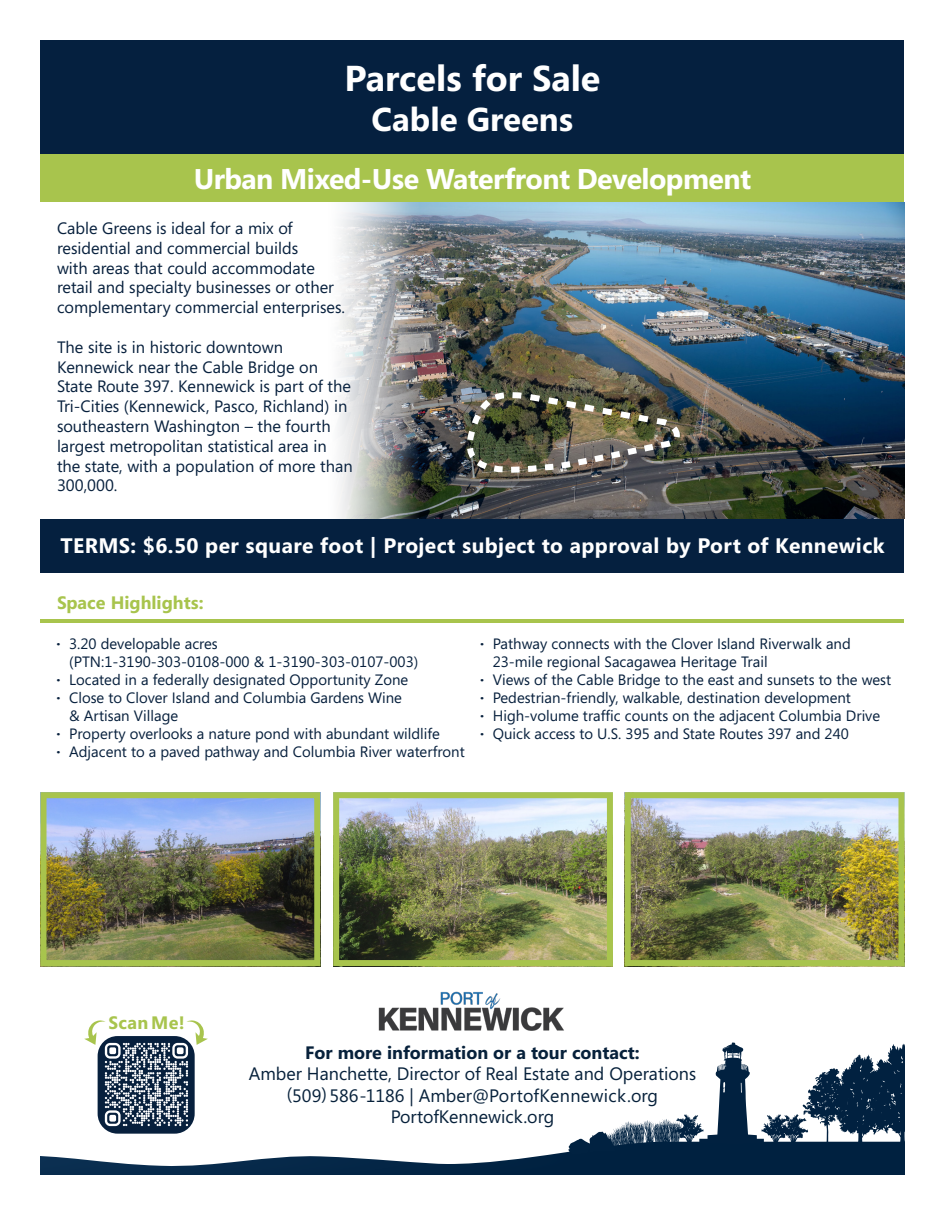
<style>
.page{position:relative;width:945px;height:1215px;background:#fff}
.page>*{position:absolute;margin:0;border:0;box-sizing:border-box;transform-origin:0 0}
.t1{font:700 36px "Segoe";color:#fff}
.t2{font:700 33px "Segoe";color:#fff}
.t3{font:700 28.5px "Segoe";letter-spacing:-.02em;color:#fff}
.t4{font:700 21px "Segoe";letter-spacing:.02em;color:#fff}
.t5{font:18px "Segoe";color:#07213b}
.t6{font:700 18px "Segoe";color:#07213b}
.t7{font:700 18px "Segoe";color:#a8c44d}
.t8{font:16.5px/19.8px "Segoe";color:#07203d}
.t9{font:15px "Segoe";color:#07203d}
.t10{font:700 15px "Segoe";color:#07203d}
</style>
<div class="page">
<img style="left:414px;top:202px;width:491px;height:317px">
<div style="left:40px;top:40px;width:864px;height:114px;background:#05203f"></div>
<div style="left:40px;top:154px;width:864px;height:48px;background:#a8c44d"></div>
<hr style="left:40px;top:619px;width:864px;height:4px;background:#a8c44d">
<div style="left:40px;top:519px;width:864px;height:53px;background:#05203f"></div>
<img style="left:338px;top:202px;width:76px;height:317px">
<img style="left:378px;top:991px;width:186px;height:29px">
<img style="left:47px;top:799px;width:266px;height:160px">
<div style="left:40px;top:792px;width:280px;height:174px;border:6px solid #a8c44d"></div>
<img style="left:340px;top:799px;width:266px;height:160px">
<div style="left:333px;top:792px;width:280px;height:174px;border:6px solid #a8c44d"></div>
<img style="left:632px;top:799px;width:265px;height:160px">
<div style="left:625px;top:792px;width:279px;height:174px;border:6px solid #a8c44d"></div>
<img style="left:463px;top:389px;width:215px;height:85px">
<svg style="left:40px;top:1020px;width:865px;height:154px"></svg>
<p class="t1" style="left:345px;top:53px;width:257px">Parcels for Sale</p>
<p class="t2" style="left:372px;top:95px;width:203px">Cable Greens</p>
<p class="t3" style="left:194px;top:158px;width:559px">Urban Mixed-Use Waterfront Development</p>
<p class="t8" style="left:57px;top:218px;width:290px">Cable Greens is ideal for a mix of residential and commercial builds<br>with areas that could accommodate retail and specialty businesses or other complementary commercial enterprises.</p>
<p class="t8" style="left:57px;top:337px;width:297px">The site is in historic downtown Kennewick near the Cable Bridge on State Route 397. Kennewick is part of the Tri-Cities (Kennewick, Pasco, Richland) in southeastern Washington – the fourth largest metropolitan statistical area in the state, with a population of more than 300,000.</p>
<p class="t4" style="left:60px;top:531px;width:826px">TERMS: $6.50 per square foot | Project subject to approval by Port of Kennewick</p>
<p class="t7" style="left:57px;top:589px;width:148px">Space Highlights:</p>
<p class="t10" style="left:57px;top:633px;width:6px">·</p>
<p class="t10" style="left:57px;top:669px;width:6px">·</p>
<p class="t10" style="left:57px;top:687px;width:6px">·</p>
<p class="t10" style="left:57px;top:723px;width:6px">·</p>
<p class="t10" style="left:57px;top:741px;width:6px">·</p>
<p class="t9" style="left:69px;top:634px;width:150px">3.20 developable acres</p>
<p class="t9" style="left:69px;top:652px;width:351px">(PTN:1-3190-303-0108-000 &amp; 1-3190-303-0107-003)</p>
<p class="t9" style="left:69px;top:670px;width:341px">Located in a federally designated Opportunity Zone</p>
<p class="t9" style="left:69px;top:688px;width:334px">Close to Clover Island and Columbia Gardens Wine</p>
<p class="t9" style="left:69px;top:706px;width:111px">&amp; Artisan Village</p>
<p class="t9" style="left:69px;top:724px;width:372px">Property overlooks a nature pond with abundant wildlife</p>
<p class="t9" style="left:69px;top:742px;width:397px">Adjacent to a paved pathway and Columbia River waterfront</p>
<p class="t10" style="left:480px;top:633px;width:6px">·</p>
<p class="t10" style="left:480px;top:669px;width:6px">·</p>
<p class="t10" style="left:480px;top:687px;width:6px">·</p>
<p class="t10" style="left:480px;top:705px;width:6px">·</p>
<p class="t10" style="left:480px;top:723px;width:6px">·</p>
<p class="t9" style="left:493px;top:634px;width:360px">Pathway connects with the Clover Island Riverwalk and</p>
<p class="t9" style="left:493px;top:652px;width:276px">23-mile regional Sacagawea Heritage Trail</p>
<p class="t9" style="left:493px;top:670px;width:400px">Views of the Cable Bridge to the east and sunsets to the west</p>
<p class="t9" style="left:493px;top:688px;width:360px">Pedestrian-friendly, walkable, destination development</p>
<p class="t9" style="left:493px;top:706px;width:389px">High-volume traffic counts on the adjacent Columbia Drive</p>
<p class="t9" style="left:493px;top:724px;width:358px">Quick access to U.S. 395 and State Routes 397 and 240</p>
<p class="t7" style="left:108px;top:1010px;width:78px">Scan Me!</p>
<p class="t6" style="left:305px;top:1039px;width:336px">For more information or a tour contact:</p>
<p class="t5" style="left:249px;top:1061px;width:449px">Amber Hanchette, Director of Real Estate and Operations</p>
<p class="t5" style="left:287px;top:1083px;width:373px">(509) 586-1186 | Amber@PortofKennewick.org</p>
<p class="t5" style="left:391px;top:1105px;width:165px">PortofKennewick.org</p>
</div>
